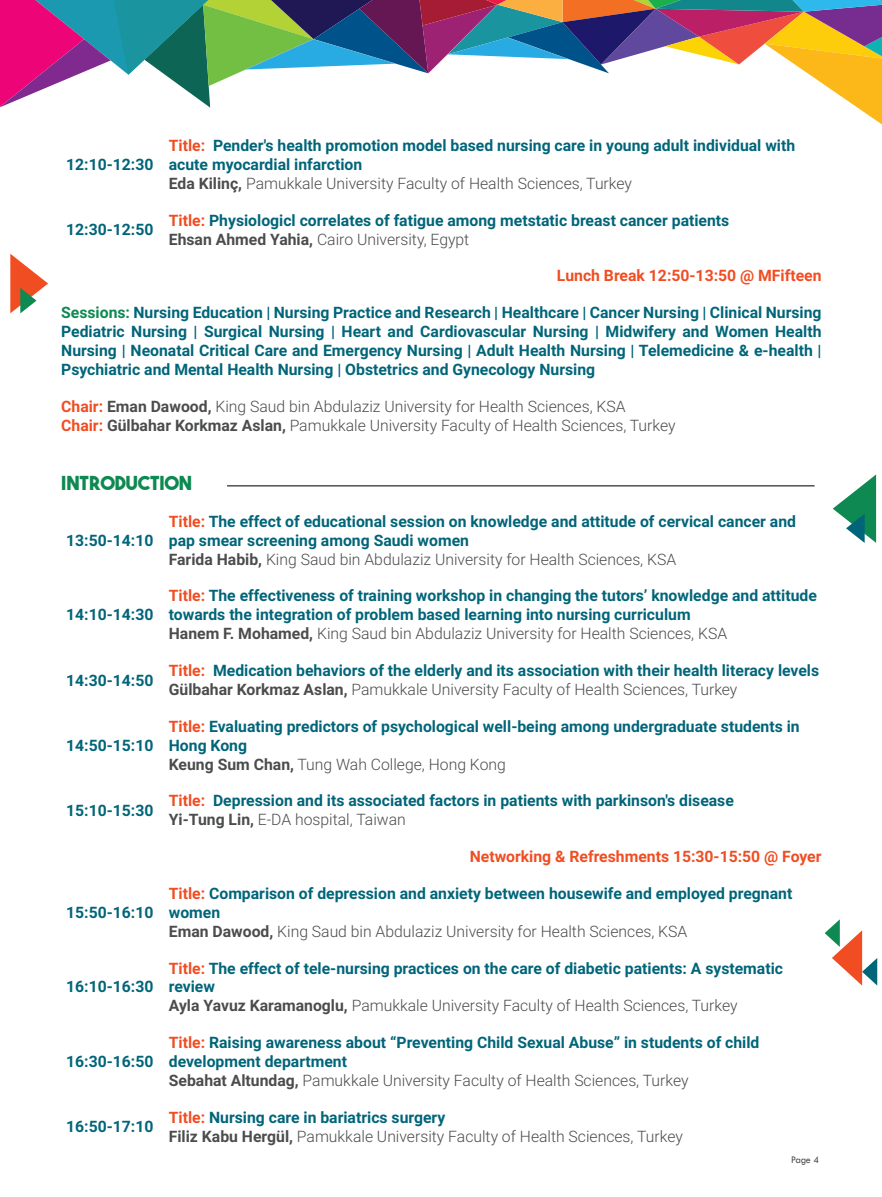
<style>
.page{position:relative;width:882px;height:1197px;background:#fff}
.page>*{position:absolute;margin:0;border:0;box-sizing:border-box;transform-origin:0 0}
.t1{font:19.25px "The Bold Font";color:#0d8951}
.t2{font:700 15.75px/18.9px "Roboto";color:#016579}
.t3{font:300 15.75px/18.9px "Roboto";color:#4b4c4d}
.t4{font:700 15.75px "Roboto";color:#f04d22}
.t5{font:10.5px "Tw Cen";color:#4b4c4d;scale:.95 1}
.s1{color:#f04d22}
.s2{color:#4b4c4d}
.s3{font-weight:300;color:#4b4c4d}
.s4{color:#0d8951}
.s5{font-weight:700;color:#f04d22}
.s6{font-weight:700}
.s7{font-weight:700;color:#016579}
</style>
<div class="page">
<svg style="left:0;top:0;width:882px;height:125px"></svg>
<svg style="left:833px;top:474px;width:43px;height:69px"></svg>
<svg style="left:825px;top:919px;width:52px;height:67px"></svg>
<svg style="left:10px;top:254px;width:38px;height:59px"></svg>
<hr style="left:227px;top:485px;width:588px;height:2px;background:#4b4c4d">
<p class="t2" style="left:66px;top:154px;width:89px">12:10-12:30</p>
<p class="t2" style="left:169px;top:136px;width:628px"><span class="s1">Title:</span> Pender's health promotion model based nursing care in young adult individual with acute myocardial infarction<br><span class="s2">Eda Kilinç,</span> <span class="s3">Pamukkale University Faculty of Health Sciences, Turkey</span></p>
<p class="t2" style="left:66px;top:220px;width:89px">12:30-12:50</p>
<p class="t2" style="left:169px;top:210px;width:562px"><span class="s1">Title:</span> Physiologicl correlates of fatigue among metstatic breast cancer patients<br><span class="s2">Ehsan Ahmed Yahia,</span> <span class="s3">Cairo University, Egypt</span></p>
<p class="t4" style="left:557px;top:265px;width:266px">Lunch Break 12:50-13:50 @ MFifteen</p>
<p class="t2" style="left:61px;top:303px;width:762px;text-align:justify"><span class="s4">Sessions:</span> Nursing Education | Nursing Practice and Research | Healthcare | Cancer Nursing | Clinical Nursing Pediatric Nursing | Surgical Nursing | Heart and Cardiovascular Nursing | Midwifery and Women Health Nursing | Neonatal Critical Care and Emergency Nursing | Adult Health Nursing | Telemedicine &amp; e-health | Psychiatric and Mental Health Nursing | Obstetrics and Gynecology Nursing</p>
<p class="t3" style="left:61px;top:396px;width:616px"><span class="s5">Chair:</span> <span class="s6">Eman Dawood,</span> King Saud bin Abdulaziz University for Health Sciences, KSA<br><span class="s5">Chair:</span> <span class="s6">Gülbahar Korkmaz Aslan,</span> Pamukkale University Faculty of Health Sciences, Turkey</p>
<p class="t1" style="left:61px;top:471px;width:132px">INTRODUCTION</p>
<p class="t2" style="left:66px;top:530px;width:89px">13:50-14:10</p>
<p class="t2" style="left:66px;top:605px;width:89px">14:10-14:30</p>
<p class="t2" style="left:169px;top:511px;width:629px"><span class="s1">Title:</span> The effect of educational session on knowledge and attitude of cervical cancer and pap smear screening among Saudi women<br><span class="s2">Farida Habib,</span> <span class="s3">King Saud bin Abdulaziz University for Health Sciences, KSA</span></p>
<p class="t2" style="left:169px;top:586px;width:650px"><span class="s1">Title:</span> The effectiveness of training workshop in changing the tutors’ knowledge and attitude towards the integration of problem based learning into nursing curriculum<br><span class="s2">Hanem F. Mohamed,</span> <span class="s3">King Saud bin Abdulaziz University for Health Sciences, KSA</span></p>
<p class="t2" style="left:66px;top:670px;width:89px">14:30-14:50</p>
<p class="t2" style="left:169px;top:660px;width:652px"><span class="s1">Title:</span> Medication behaviors of the elderly and its association with their health literacy levels<br><span class="s2">Gülbahar Korkmaz Aslan,</span> <span class="s3">Pamukkale University Faculty of Health Sciences, Turkey</span></p>
<p class="t2" style="left:66px;top:735px;width:89px">14:50-15:10</p>
<p class="t2" style="left:169px;top:716px;width:632px"><span class="s1">Title:</span> Evaluating predictors of psychological well-being among undergraduate students in<br>Hong Kong<br><span class="s2">Keung Sum Chan,</span> <span class="s3">Tung Wah College, Hong Kong</span></p>
<p class="t2" style="left:66px;top:800px;width:89px">15:10-15:30</p>
<p class="t2" style="left:169px;top:791px;width:567px"><span class="s1">Title:</span> Depression and its associated factors in patients with parkinson's disease<br><span class="s2">Yi-Tung Lin,</span> <span class="s3">E-DA hospital, Taiwan</span></p>
<p class="t4" style="left:470px;top:846px;width:353px">Networking &amp; Refreshments 15:30-15:50 @ Foyer</p>
<p class="t2" style="left:66px;top:902px;width:89px">15:50-16:10</p>
<p class="t2" style="left:66px;top:977px;width:89px">16:10-16:30</p>
<p class="t2" style="left:66px;top:1051px;width:89px">16:30-16:50</p>
<p class="t2" style="left:169px;top:883px;width:625px"><span class="s1">Title:</span> Comparison of depression and anxiety between housewife and employed pregnant women<br><span class="s2">Eman Dawood,</span> <span class="s3">King Saud bin Abdulaziz University for Health Sciences, KSA</span></p>
<p class="t2" style="left:169px;top:958px;width:616px"><span class="s1">Title:</span> The effect of tele-nursing practices on the care of diabetic patients: A systematic review<br><span class="s2">Ayla Yavuz Karamanoglu,</span> <span class="s3">Pamukkale University Faculty of Health Sciences, Turkey</span></p>
<p class="t2" style="left:169px;top:1033px;width:592px"><span class="s1">Title:</span> Raising awareness about “Preventing Child Sexual Abuse” in students of child development department<br><span class="s2">Sebahat Altundag,</span> <span class="s3">Pamukkale University Faculty of Health Sciences, Turkey</span></p>
<p class="t2" style="left:66px;top:1117px;width:89px">16:50-17:10</p>
<p class="t3" style="left:169px;top:1107px;width:516px"><span class="s5">Title:</span> <span class="s7">Nursing care in bariatrics surgery<br></span><span class="s6">Filiz Kabu Hergül,</span> Pamukkale University Faculty of Health Sciences, Turkey</p>
<p class="t5" style="left:791px;top:1154px;width:31px">Page 4</p>
</div>
